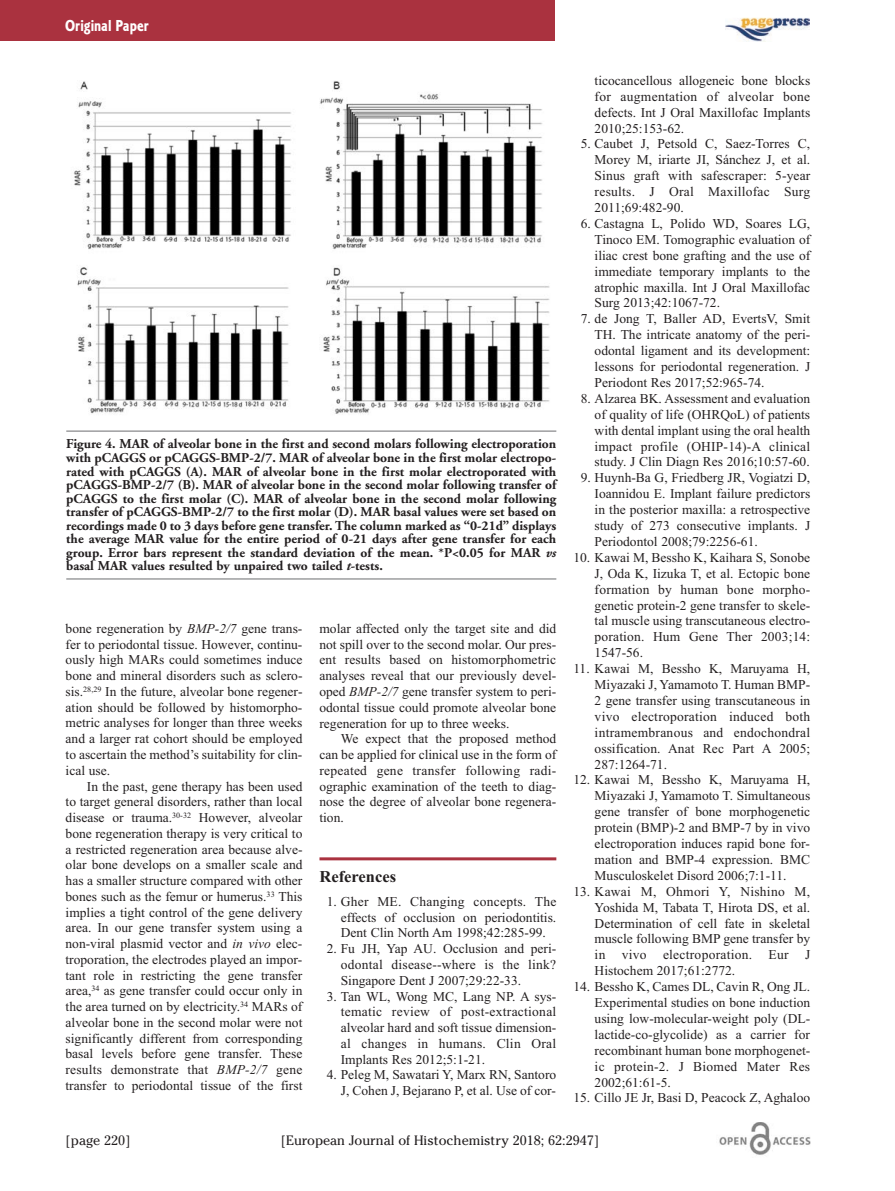
<style>
.page{position:relative;width:895px;height:1191px;background:#fff}
.page>*{position:absolute;margin:0;border:0;box-sizing:border-box;transform-origin:0 0}
.t1{font:16.5px "Corinthian Bold Condensed Plain";color:#fff}
.t2{font:700 16.5px "Times New Roman";color:#231f20}
.t3{font:13.5px/15.9px "Times New Roman";color:#231f20;text-align:justify}
.t4{font:700 13.5px/13.5px "Adobe Garamond";color:#231f20;text-align:justify}
.t5{font:13.5px "Cheltenham";color:#231f20}
.s1{font-style:italic}
</style>
<div class="page">
<div style="left:0;top:0;width:555px;height:40px;background:#aa323f"></div>
<hr style="left:319px;top:857px;width:237px;height:3px;background:#aa323f">
<img style="left:719px;top:1122px;width:91px;height:33px">
<img style="left:725px;top:17px;width:84px;height:24px">
<hr style="left:66px;top:430px;width:490px;height:1px;background:#6c6d70">
<hr style="left:66px;top:578px;width:490px;height:1px;background:#6c6d70">
<img style="left:73px;top:81px;width:477px;height:333px">
<p class="t1" style="left:65px;top:20px;width:85px">Original Paper</p>
<p class="t4" style="left:66px;top:438px;width:491px">Figure 4. MAR of alveolar bone in the first and second molars following electroporation with pCAGGS or pCAGGS-BMP-2/7. MAR of alveolar bone in the first molar electropo&shy;rated with pCAGGS (A). MAR of alveolar bone in the first molar electroporated with pCAGGS-BMP-2/7 (B). MAR of alveolar bone in the second molar following transfer of pCAGGS to the first molar (C). MAR of alveolar bone in the second molar following transfer of pCAGGS-BMP-2/7 to the first molar (D). MAR basal values were set based on recordings made 0 to 3 days before gene transfer. The column marked as “0-21d” displays the average MAR value for the entire period of 0-21 days after gene transfer for each group. Error bars represent the standard deviation of the mean. *P&lt;0.05 for MAR <span class="s1">vs </span>basal MAR values resulted by unpaired two tailed <span class="s1">t</span>-tests.</p>
<p class="t3" style="left:66px;top:620px;width:238px">bone regeneration by <span class="s1">BMP-2/7</span> gene trans&shy;fer to periodontal tissue. However, continu&shy;ously high MARs could sometimes induce bone and mineral disorders such as sclero&shy;sis.<sup>28,29</sup> In the future, alveolar bone regener&shy;ation should be followed by histomorpho&shy;metric analyses for longer than three weeks and a larger rat cohort should be employed to ascertain the method’s suitability for clin&shy;ical use.</p>
<p class="t3" style="left:65px;top:777px;width:238px;text-indent:21px">In the past, gene therapy has been used to target general disorders, rather than local disease or trauma.<sup>30-32</sup> However, alveolar bone regeneration therapy is very critical to a restricted regeneration area because alve&shy;olar bone develops on a smaller scale and has a smaller structure compared with other bones such as the femur or humerus.<sup>33</sup> This implies a tight control of the gene delivery area. In our gene transfer system using a non-viral plasmid vector and <span class="s1">in vivo</span> elec&shy;troporation, the electrodes played an impor&shy;tant role in restricting the gene transfer area,<sup>34</sup> as gene transfer could occur only in the area turned on by electricity.<sup>34</sup> MARs of alveolar bone in the second molar were not significantly different from corresponding basal levels before gene transfer. These results demonstrate that <span class="s1">BMP-2/7</span> gene transfer to periodontal tissue of the first</p>
<p class="t3" style="left:319px;top:620px;width:238px">molar affected only the target site and did not spill over to the second molar. Our pres&shy;ent results based on histomorphometric analyses reveal that our previously devel&shy;oped <span class="s1">BMP-2/7</span> gene transfer system to peri&shy;odontal tissue could promote alveolar bone regeneration for up to three weeks.</p>
<p class="t3" style="left:319px;top:730px;width:238px;text-indent:21px">We expect that the proposed method can be applied for clinical use in the form of repeated gene transfer following radi&shy;ographic examination of the teeth to diag&shy;nose the degree of alveolar bone regenera&shy;tion.</p>
<p class="t2" style="left:319px;top:866px;width:78px">References</p>
<p class="t3" style="left:341px;top:893px;width:217px;text-indent:-14px">1. Gher ME. Changing concepts. The effects of occlusion on periodontitis.<br>Dent Clin North Am 1998;42:285-99.</p>
<p class="t3" style="left:341px;top:940px;width:217px;text-indent:-14px">2. Fu JH, Yap AU. Occlusion and peri&shy;odontal disease--where is the link?<br>Singapore Dent J 2007;29:22-33.</p>
<p class="t3" style="left:341px;top:987px;width:217px;text-indent:-14px">3. Tan WL, Wong MC, Lang NP. A sys&shy;tematic review of post-extractional alveolar hard and soft tissue dimension&shy;al changes in humans. Clin Oral Implants Res 2012;5:1-21.</p>
<p class="t3" style="left:327px;top:1066px;width:231px;text-align:right">4. Peleg M, Sawatari Y, Marx RN, Santoro<br>J, Cohen J, Bejarano P, et al. Use of cor-</p>
<p class="t3" style="left:594px;top:72px;width:217px">ticocancellous allogeneic bone blocks for augmentation of alveolar bone defects. Int J Oral Maxillofac Implants 2010;25:153-62.</p>
<p class="t3" style="left:594px;top:136px;width:217px;text-indent:-14px">5. Caubet J, Petsold C, Saez-Torres C, Morey M, iriarte JI, Sánchez J, et al.<br>Sinus graft with safescraper: 5-year results. J Oral Maxillofac Surg 2011;69:482-90.</p>
<p class="t3" style="left:594px;top:215px;width:217px;text-indent:-14px">6. Castagna L, Polido WD, Soares LG, Tinoco EM. Tomographic evaluation of iliac crest bone grafting and the use of immediate temporary implants to the atrophic maxilla. Int J Oral Maxillofac Surg 2013;42:1067-72.</p>
<p class="t3" style="left:594px;top:310px;width:217px;text-indent:-14px">7. de Jong T, Baller AD, EvertsV, Smit TH. The intricate anatomy of the peri&shy;odontal ligament and its development: lessons for periodontal regeneration. J Periodont Res 2017;52:965-74.</p>
<p class="t3" style="left:594px;top:390px;width:217px;text-indent:-14px">8. Alzarea BK. Assessment and evaluation of quality of life (OHRQoL) of patients with dental implant using the oral health impact profile (OHIP-14)-A clinical study. J Clin Diagn Res 2016;10:57-60.</p>
<p class="t3" style="left:594px;top:469px;width:217px;text-indent:-14px">9. Huynh-Ba G, Friedberg JR, Vogiatzi D, Ioannidou E. Implant failure predictors in the posterior maxilla: a retrospective study of 273 consecutive implants. J Periodontol 2008;79:2256-61.</p>
<p class="t3" style="left:594px;top:549px;width:217px;text-indent:-21px">10. Kawai M, Bessho K, Kaihara S, Sonobe J, Oda K, Iizuka T, et al. Ectopic bone formation by human bone morpho&shy;genetic protein-2 gene transfer to skele&shy;tal muscle using transcutaneous electro&shy;poration. Hum Gene Ther 2003;14:<br>1547-56.</p>
<p class="t3" style="left:594px;top:660px;width:217px;text-indent:-21px">11. Kawai M, Bessho K, Maruyama H, Miyazaki J, Yamamoto T. Human BMP-2 gene transfer using transcutaneous in vivo electroporation induced both intramembranous and endochondral ossification. Anat Rec Part A 2005; 287:1264-71.</p>
<p class="t3" style="left:594px;top:771px;width:217px;text-indent:-21px">12. Kawai M, Bessho K, Maruyama H, Miyazaki J, Yamamoto T. Simultaneous gene transfer of bone morphogenetic protein (BMP)-2 and BMP-7 by in vivo electroporation induces rapid bone for&shy;mation and BMP-4 expression. BMC Musculoskelet Disord 2006;7:1-11.</p>
<p class="t3" style="left:594px;top:883px;width:217px;text-indent:-21px">13. Kawai M, Ohmori Y, Nishino M, Yoshida M, Tabata T, Hirota DS, et al.<br>Determination of cell fate in skeletal muscle following BMP gene transfer by in vivo electroporation. Eur J Histochem 2017;61:2772.</p>
<p class="t3" style="left:594px;top:978px;width:217px;text-indent:-21px">14. Bessho K, Cames DL, Cavin R, Ong JL.<br>Experimental studies on bone induction using low-molecular-weight poly (DL&shy;lactide-co-glycolide) as a carrier for recombinant human bone morphogenet&shy;ic protein-2. J Biomed Mater Res 2002;61:61-5.</p>
<p class="t3" style="left:573px;top:1089px;width:238px">15. Cillo JE Jr, Basi D, Peacock Z, Aghaloo</p>
<p class="t5" style="left:66px;top:1131px;width:66px">[page 220]</p>
<p class="t5" style="left:281px;top:1131px;width:320px">[European Journal of Histochemistry 2018; 62:2947]</p>
</div>
